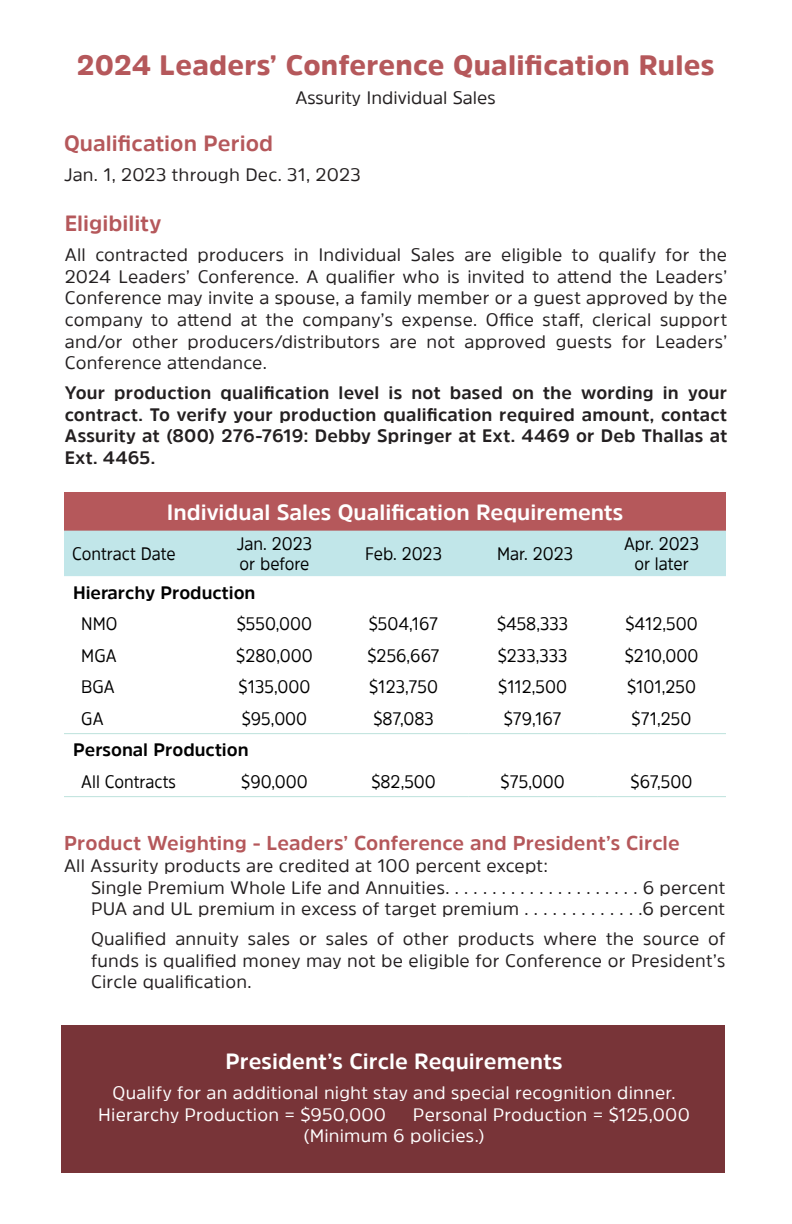
<style>
.page{position:relative;width:792px;height:1224px;background:#fff}
.page>*{position:absolute;margin:0;border:0;box-sizing:border-box;transform-origin:0 0}
.t1{font:900 28px "Amsi Pro";letter-spacing:.01em;color:#b5585b}
.t2{font:700 22px "Amsi Pro";color:#fff}
.t3{font:700 22px "Amsi Pro";letter-spacing:.005em;color:#b5585b}
.t4{font:700 20px "Amsi Pro";letter-spacing:.005em;color:#b5585b}
.t5{font:18px/21.6px "Amsi Pro";letter-spacing:.01em;color:#231f20;text-align:justify}
.t6{font:18px "Amsi Pro";color:#000;scale:.9 1}
.t7{font:700 18px/21.6px "Amsi Pro";letter-spacing:.01em;color:#231f20;text-align:justify}
.t8{font:18px/21.6px "Amsi Pro";letter-spacing:.01em;color:#fff}
.t9{font:700 18px "Amsi Pro";color:#000}
</style>
<div class="page">
<div style="left:64px;top:492px;width:662px;height:39px;background:#b5585b"></div>
<div style="left:64px;top:531px;width:662px;height:45px;background:#c1e6e9"></div>
<hr style="left:64px;top:733px;width:146px;height:1px;background:#bde2dc">
<hr style="left:210px;top:733px;width:129px;height:1px;background:#bde2dc">
<hr style="left:339px;top:733px;width:129px;height:1px;background:#bde2dc">
<hr style="left:468px;top:733px;width:129px;height:1px;background:#bde2dc">
<hr style="left:597px;top:733px;width:129px;height:1px;background:#bde2dc">
<hr style="left:64px;top:796px;width:146px;height:1px;background:#bde2dc">
<hr style="left:210px;top:796px;width:129px;height:1px;background:#bde2dc">
<hr style="left:339px;top:796px;width:129px;height:1px;background:#bde2dc">
<hr style="left:468px;top:796px;width:129px;height:1px;background:#bde2dc">
<hr style="left:597px;top:796px;width:129px;height:1px;background:#bde2dc">
<div style="left:61px;top:1026px;width:664px;height:147px;background:#783438"></div>
<p class="t1" style="left:77px;top:46px;width:639px">2024 Leaders’ Conference Qualification Rules</p>
<p class="t5" style="left:295px;top:86px;width:202px">Assurity Individual Sales</p>
<p class="t3" style="left:64px;top:128px;width:211px">Qualification Period</p>
<p class="t5" style="left:64px;top:163px;width:298px">Jan. 1, 2023 through Dec. 31, 2023</p>
<p class="t3" style="left:65px;top:208px;width:98px">Eligibility</p>
<p class="t5" style="left:65px;top:244px;width:664px">All contracted producers in Individual Sales are eligible to qualify for the 2024 Leaders’ Conference. A qualifier who is invited to attend the Leaders’ Conference may invite a spouse, a family member or a guest approved by the company to attend at the company’s expense. Office staff, clerical support and/or other producers/distributors are not approved guests for Leaders’ Conference attendance.</p>
<p class="t7" style="left:65px;top:382px;width:664px">Your production qualification level is not based on the wording in your contract. To verify your production qualification required amount, contact Assurity at (800) 276-7619: Debby Springer at Ext. 4469 or Deb Thallas at Ext. 4465.</p>
<p class="t2" style="left:167px;top:497px;width:458px">Individual Sales Qualification Requirements</p>
<p class="t6" style="left:72px;top:541px;width:117px">Contract Date</p>
<p class="t6" style="left:624px;top:531px;width:85px">Apr. 2023</p>
<p class="t6" style="left:634px;top:551px;width:62px">or later</p>
<p class="t6" style="left:237px;top:531px;width:85px">Jan. 2023</p>
<p class="t6" style="left:240px;top:551px;width:79px">or before</p>
<p class="t6" style="left:365px;top:541px;width:87px">Feb. 2023</p>
<p class="t6" style="left:497px;top:541px;width:86px">Mar. 2023</p>
<p class="t9" style="left:73px;top:580px;width:184px">Hierarchy Production</p>
<p class="t6" style="left:81px;top:611px;width:42px">NMO</p>
<p class="t6" style="left:237px;top:611px;width:85px">$550,000</p>
<p class="t6" style="left:369px;top:611px;width:79px">$504,167</p>
<p class="t6" style="left:497px;top:611px;width:81px">$458,333</p>
<p class="t6" style="left:625px;top:611px;width:82px">$412,500</p>
<p class="t6" style="left:81px;top:643px;width:41px">MGA</p>
<p class="t6" style="left:236px;top:643px;width:86px">$280,000</p>
<p class="t6" style="left:367px;top:643px;width:82px">$256,667</p>
<p class="t6" style="left:498px;top:643px;width:79px">$233,333</p>
<p class="t6" style="left:625px;top:643px;width:83px">$210,000</p>
<p class="t6" style="left:81px;top:674px;width:39px">BGA</p>
<p class="t6" style="left:239px;top:674px;width:81px">$135,000</p>
<p class="t6" style="left:369px;top:674px;width:78px">$123,750</p>
<p class="t6" style="left:498px;top:674px;width:78px">$112,500</p>
<p class="t6" style="left:627px;top:674px;width:78px">$101,250</p>
<p class="t6" style="left:81px;top:706px;width:26px">GA</p>
<p class="t6" style="left:242px;top:706px;width:74px">$95,000</p>
<p class="t6" style="left:373px;top:706px;width:68px">$87,083</p>
<p class="t6" style="left:504px;top:706px;width:66px">$79,167</p>
<p class="t6" style="left:632px;top:706px;width:68px">$71,250</p>
<p class="t9" style="left:73px;top:737px;width:177px">Personal Production</p>
<p class="t6" style="left:81px;top:769px;width:107px">All Contracts</p>
<p class="t6" style="left:241px;top:769px;width:75px">$90,000</p>
<p class="t6" style="left:371px;top:769px;width:73px">$82,500</p>
<p class="t6" style="left:501px;top:769px;width:73px">$75,000</p>
<p class="t6" style="left:631px;top:769px;width:70px">$67,500</p>
<p class="t4" style="left:64px;top:830px;width:617px">Product Weighting - Leaders’ Conference and President’s Circle</p>
<p class="t5" style="left:64px;top:854px;width:486px">All Assurity products are credited at 100 percent except:</p>
<p class="t5" style="left:91px;top:876px;width:636px">Single Premium Whole Life and Annuities. . . . . . . . . . . . . . . . . . . . . 6 percent</p>
<p class="t5" style="left:91px;top:898px;width:636px">PUA and UL premium in excess of target premium . . . . . . . . . . . . .6 percent</p>
<p class="t5" style="left:91px;top:928px;width:636px">Qualified annuity sales or sales of other products where the source of funds is qualified money may not be eligible for Conference or President’s Circle qualification.</p>
<p class="t2" style="left:225px;top:1046px;width:339px">President’s Circle Requirements</p>
<p class="t8" style="left:98px;top:1082px;width:579px;text-indent:14px">Qualify for an additional night stay and special recognition dinner.<br>Hierarchy Production = $950,000</p>
<p class="t8" style="left:413px;top:1103px;width:278px">Personal Production = $125,000</p>
<p class="t8" style="left:303px;top:1125px;width:184px">(Minimum 6 policies.)</p>
</div>
